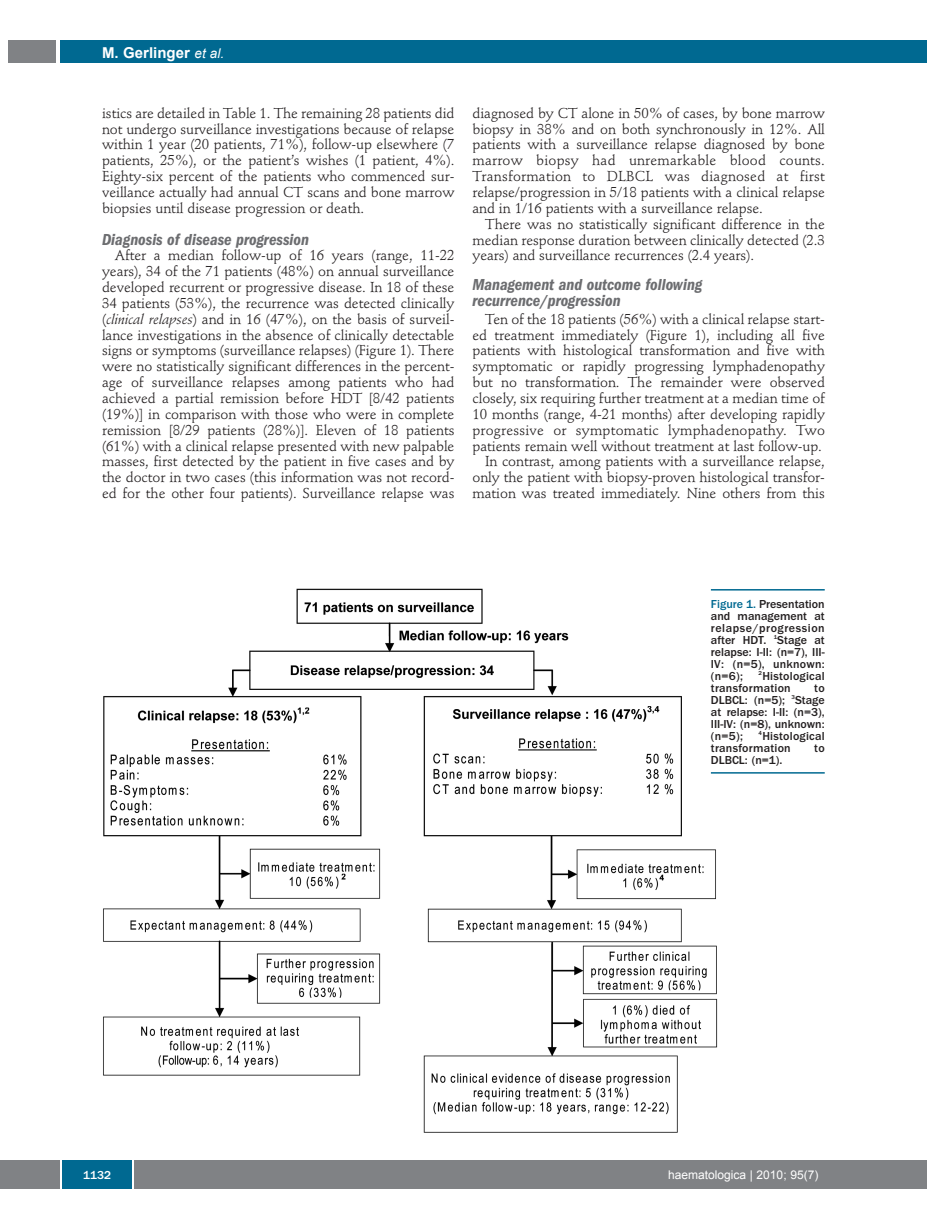
<style>
.page{position:relative;width:927px;height:1225px;background:#fff}
.page>*{position:absolute;margin:0;border:0;box-sizing:border-box;transform-origin:0 0}
.t1{font:italic 600 condensed 16.5px/16.5px "Franklin Gothic";color:#6c6d70}
.t2{font:700 15px "Arial";color:#fff}
.t3{font:14.25px/15.9px "Stempel Schneidler";letter-spacing:-.005em;color:#231f20;text-align:justify}
.t4{font:500 12px/12px "Franklin Gothic";letter-spacing:.02em;color:#231f20;text-align:justify}
.t5{font:12px "Arial";color:#fff}
.t6{font:500 12px "Franklin Gothic";color:#fff}
.s1{font-weight:400;font-style:italic;font-size:13.5px}
.s2{font-style:italic}
.s3{color:#006991}
</style>
<div class="page">
<div style="left:911px;top:40px;width:16px;height:22px;background:#006991"></div>
<div style="left:910px;top:1160px;width:17px;height:28px;background:#808285"></div>
<div style="left:60px;top:40px;width:852px;height:22px;background:#006991"></div>
<div style="left:9px;top:40px;width:47px;height:22px;background:#808285"></div>
<div style="left:0;top:1160px;width:911px;height:28px;background:#808285"></div>
<div style="left:62px;top:1160px;width:71px;height:28px;background:#006991"></div>
<hr style="left:60px;top:1160px;width:2px;height:28px;background:#fff">
<svg style="left:133px;top:1160px;width:1px;height:28px"></svg>
<img style="left:103px;top:588px;width:627px;height:545px">
<hr style="left:711px;top:589px;width:114px;height:1px;background:#006991">
<hr style="left:711px;top:772px;width:114px;height:1px;background:#006991">
<p class="t2" style="left:102px;top:44px;width:124px">M. Gerlinger <span class="s1">et al.</span></p>
<p class="t3" style="left:102px;top:106px;width:354px">istics are detailed in Table 1. The remaining 28 patients did not undergo surveillance investigations because of relapse within 1 year (20 patients, 71%), follow-up elsewhere (7 patients, 25%), or the patient’s wishes (1 patient, 4%).<br>Eighty-six percent of the patients who commenced sur&shy;veillance actually had annual CT scans and bone marrow biopsies until disease progression or death.</p>
<p class="t1" style="left:102px;top:232px;width:208px">Diagnosis of disease progression</p>
<p class="t3" style="left:102px;top:249px;width:354px;text-indent:13px">After a median follow-up of 16 years (range, 11-22 years), 34 of the 71 patients (48%) on annual surveillance developed recurrent or progressive disease. In 18 of these 34 patients (53%), the recurrence was detected clinically (<span class="s2">clinical relapses</span>) and in 16 (47%), on the basis of surveil&shy;lance investigations in the absence of clinically detectable signs or symptoms (surveillance relapses) (Figure 1). There were no statistically significant differences in the percent&shy;age of surveillance relapses among patients who had achieved a partial remission before HDT [8/42 patients (19%)] in comparison with those who were in complete remission [8/29 patients (28%)]. Eleven of 18 patients (61%) with a clinical relapse presented with new palpable masses, first detected by the patient in five cases and by the doctor in two cases (this information was not record&shy;ed for the other four patients). Surveillance relapse was</p>
<p class="t3" style="left:472px;top:106px;width:354px">diagnosed by CT alone in 50% of cases, by bone marrow biopsy in 38% and on both synchronously in 12%. All patients with a surveillance relapse diagnosed by bone marrow biopsy had unremarkable blood counts.<br>Transformation to DLBCL was diagnosed at first relapse/progression in 5/18 patients with a clinical relapse and in 1/16 patients with a surveillance relapse.</p>
<p class="t3" style="left:472px;top:217px;width:354px;text-indent:13px">There was no statistically significant difference in the median response duration between clinically detected (2.3 years) and surveillance recurrences (2.4 years).</p>
<p class="t1" style="left:472px;top:277px;width:231px">Management and outcome following recurrence/progression</p>
<p class="t3" style="left:472px;top:312px;width:354px;text-align:right">Ten of the 18 patients (56%) with a clinical relapse start&shy;ed treatment immediately (Figure 1), including all five patients with histological transformation and five with symptomatic or rapidly progressing lymphadenopathy but no transformation. The remainder were observed closely, six requiring further treatment at a median time of 10 months (range, 4-21 months) after developing rapidly progressive or symptomatic lymphadenopathy. Two patients remain well without treatment at last follow-up.<br>In contrast, among patients with a surveillance relapse, only the patient with biopsy-proven histological transfor&shy;mation was treated immediately. Nine others from this</p>
<p class="t4" style="left:711px;top:598px;width:115px"><span class="s3">Figure 1.</span> Presentation and management at relapse/progression after HDT. <sup>1</sup>Stage at relapse: I-II: (n=7), III-IV: (n=5), unknown: (n=6);</p>
<p class="t4" style="left:711px;top:670px;width:115px;text-indent:48px"><sup>2</sup>Histological transformation</p>
<p class="t4" style="left:711px;top:682px;width:115px;text-indent:103px">to DLBCL: (n=5); <sup>3</sup>Stage at relapse: I-II: (n=3), III-IV: (n=8), unknown: (n=5);</p>
<p class="t4" style="left:711px;top:730px;width:115px;text-indent:48px"><sup>4</sup>Histological transformation</p>
<p class="t4" style="left:814px;top:742px;width:12px">to</p>
<p class="t4" style="left:711px;top:754px;width:73px">DLBCL: (n=1).</p>
<p class="t6" style="left:83px;top:1171px;width:30px">1132</p>
<p class="t5" style="left:668px;top:1168px;width:152px">haematologica | 2010; 95(7)</p>
</div>
